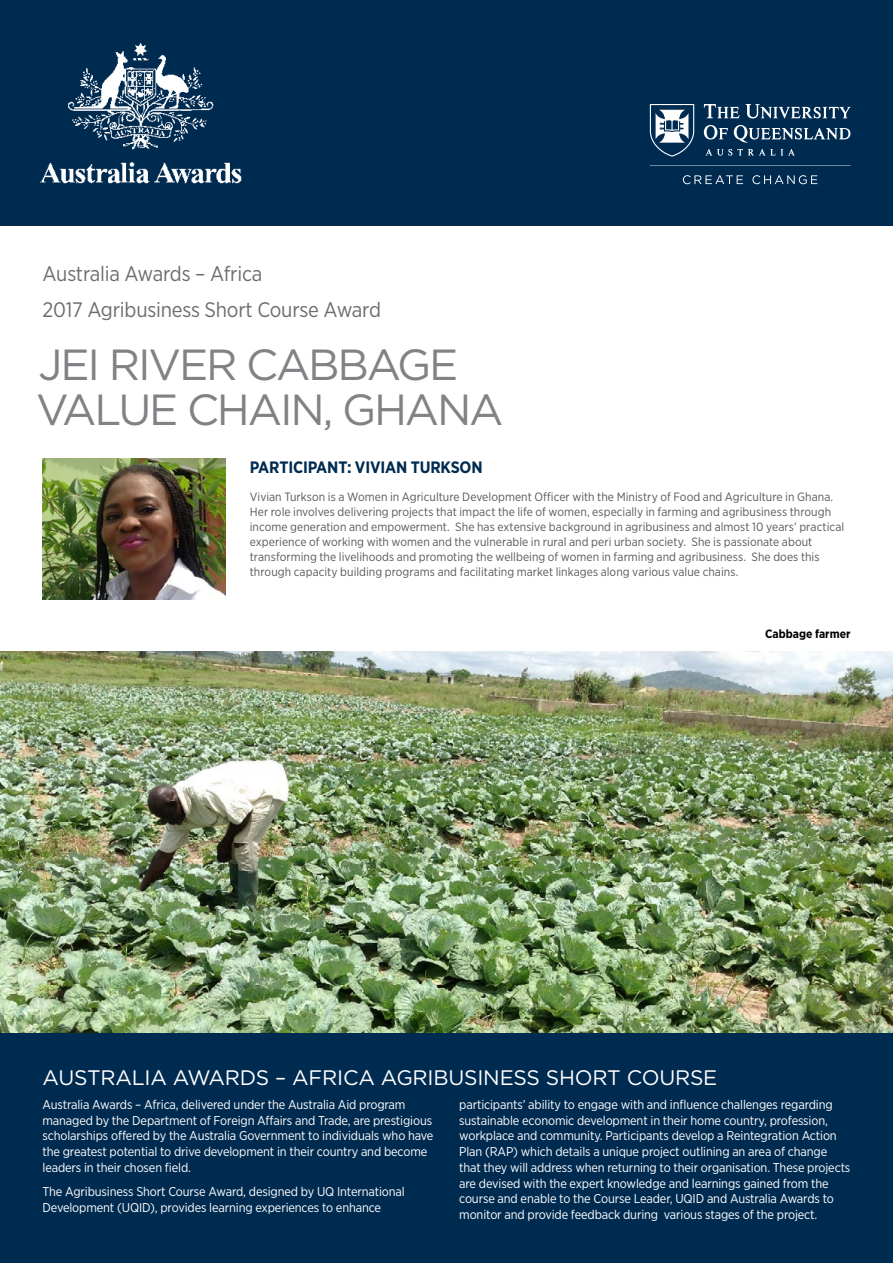
<style>
.page{position:relative;width:893px;height:1263px;background:#fff}
.page>*{position:absolute;margin:0;border:0;box-sizing:border-box;transform-origin:0 0}
.t1{font:43.5px/45px "Gotham";letter-spacing:-.05em;color:#808285}
.t2{font:21px/36px "Gotham Narrow";letter-spacing:-.01em;color:#6d6e71}
.t3{font:21px "Gotham";letter-spacing:-.01em;color:#fff}
.t4{font:700 16.5px "Gotham Narrow";letter-spacing:-.01em;color:#002b51}
.t5{font:12.75px/15.8px "Gotham Narrow";letter-spacing:-.01em;color:#fff}
.t6{font:12px/15px "Gotham Narrow";letter-spacing:.005em;color:#58595b}
.t7{font:700 12px "Gotham Narrow";color:#000}
</style>
<div class="page">
<img style="left:0;top:652px;width:893px;height:381px">
<div style="left:0;top:0;width:893px;height:225px;background:#002b51"></div>
<div style="left:0;top:1033px;width:893px;height:230px;background:#002b51"></div>
<img style="left:40px;top:43px;width:202px;height:141px">
<img style="left:43px;top:458px;width:182px;height:142px">
<svg style="left:650px;top:104px;width:201px;height:80px"></svg>
<h2 class="t2" style="left:43px;top:255px;width:340px">Australia Awards – Africa<br>2017 Agribusiness Short Course Award</h2>
<h1 class="t1" style="left:36px;top:341px;width:469px">JEI RIVER CABBAGE<br>VALUE CHAIN, GHANA</h1>
<p class="t4" style="left:250px;top:457px;width:234px">PARTICIPANT: VIVIAN TURKSON</p>
<p class="t6" style="left:250px;top:489px;width:596px">Vivian Turkson is a Women in Agriculture Development Officer with the Ministry of Food and Agriculture in Ghana.<br>Her role involves delivering projects that impact the life of women, especially in farming and agribusiness through income generation and empowerment. She has extensive background in agribusiness and almost 10 years’ practical experience of working with women and the vulnerable in rural and peri urban society. She is passionate about transforming the livelihoods and promoting the wellbeing of women in farming and agribusiness. She does this through capacity building programs and facilitating market linkages along various value chains.</p>
<p class="t7" style="left:765px;top:626px;width:87px">Cabbage farmer</p>
<h2 class="t3" style="left:43px;top:1064px;width:676px">AUSTRALIA AWARDS – AFRICA AGRIBUSINESS SHORT COURSE</h2>
<p class="t5" style="left:43px;top:1096px;width:392px">Australia Awards – Africa, delivered under the Australia Aid program managed by the Department of Foreign Affairs and Trade, are prestigious scholarships offered by the Australia Government to individuals who have the greatest potential to drive development in their country and become leaders in their chosen field.</p>
<p class="t5" style="left:43px;top:1183px;width:364px">The Agribusiness Short Course Award, designed by UQ International<br>Development (UQID), provides learning experiences to enhance</p>
<p class="t5" style="left:459px;top:1096px;width:393px">participants’ ability to engage with and influence challenges regarding sustainable economic development in their home country, profession, workplace and community. Participants develop a Reintegration Action Plan (RAP) which details a unique project outlining an area of change that they will address when returning to their organisation. These projects are devised with the expert knowledge and learnings gained from the course and enable to the Course Leader, UQID and Australia Awards to monitor and provide feedback during various stages of the project.</p>
</div>
